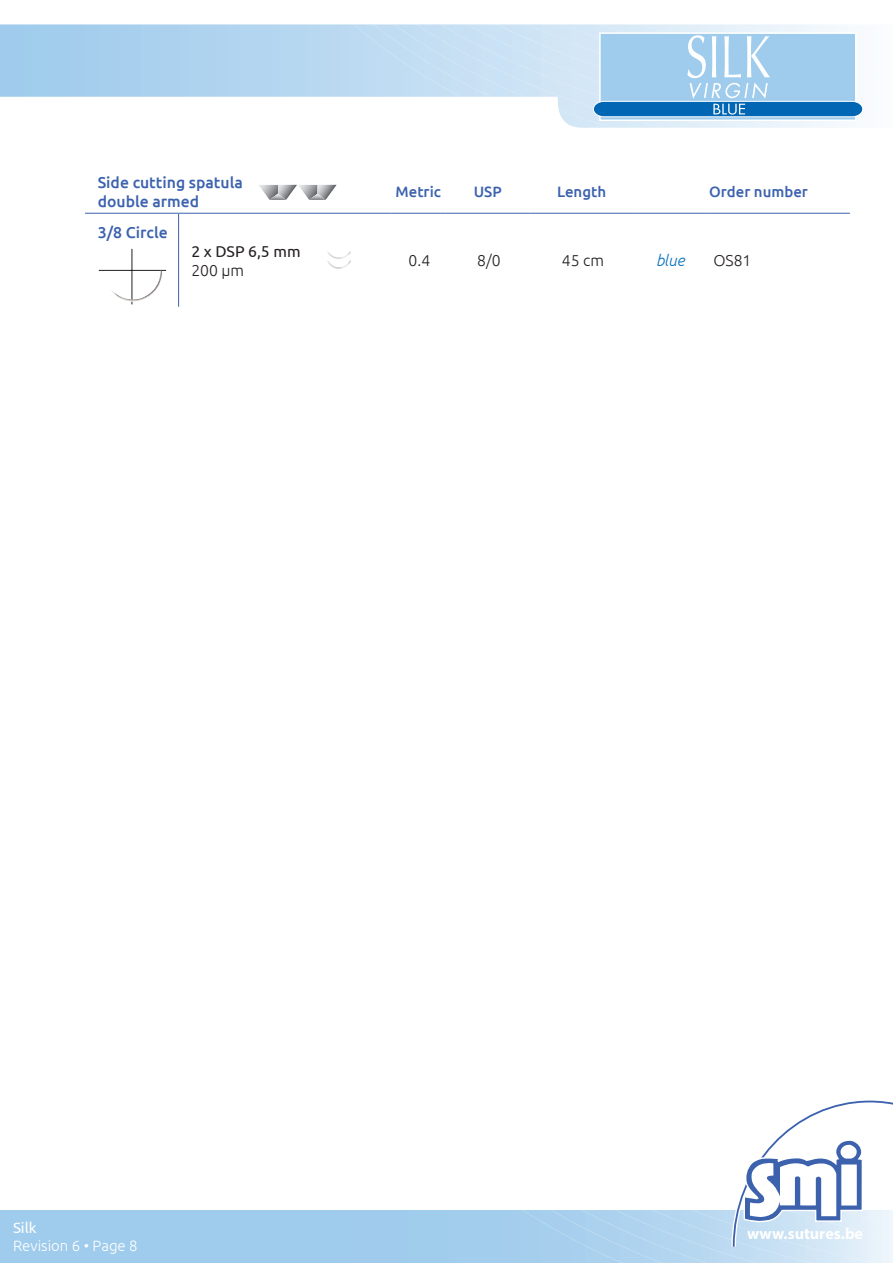
<style>
.page{position:relative;width:893px;height:1263px;background:#fff}
.page>*{position:absolute;margin:0;border:0;box-sizing:border-box;transform-origin:0 0}
.t1{font:700 16.05px "Myriad Pro";color:#fff}
.t2{font:500 15.75px/18.9px "Ubuntu";color:#3c62ae}
.t3{font:300 15.75px "Ubuntu";color:#231f20}
.t4{font:15.75px "Ubuntu";color:#231f20}
.t5{font:italic 300 15.75px "Ubuntu";color:#0671ba}
.t6{font:500 15px "Ubuntu";color:#3c62ae}
.t7{font:300 15px "Ubuntu";color:#fff}
.t8{font:15px "Ubuntu";color:#fff}
</style>
<div class="page">
<div style="left:0;top:1210px;width:893px;height:53px;background:#9fcbec"></div>
<svg style="left:523px;top:1210px;width:370px;height:53px;fill:#b1d4ef"></svg>
<svg style="left:0;top:24px;width:250px;height:73px;background:#a8d0ed"></svg>
<svg style="left:250px;top:24px;width:599px;height:104px"></svg>
<svg style="left:729px;top:1100px;width:164px;height:151px"></svg>
<svg style="left:599px;top:32px;width:256px;height:89px"></svg>
<svg style="left:592px;top:35px;width:271px;height:83px;background:#91c0e4"></svg>
<svg style="left:85px;top:184px;width:765px;height:123px"></svg>
<hr style="left:85px;top:213px;width:94px;height:1px;background:#3c62ae">
<hr style="left:178px;top:214px;width:1px;height:93px;background:#3c62ae">
<hr style="left:179px;top:213px;width:212px;height:1px;background:#3c62ae">
<hr style="left:391px;top:213px;width:54px;height:1px;background:#3c62ae">
<hr style="left:445px;top:213px;width:85px;height:1px;background:#3c62ae">
<hr style="left:530px;top:213px;width:103px;height:1px;background:#3c62ae">
<hr style="left:633px;top:213px;width:72px;height:1px;background:#3c62ae">
<hr style="left:705px;top:213px;width:145px;height:1px;background:#3c62ae">
<svg style="left:259px;top:185px;width:78px;height:15px"></svg>
<hr style="left:132px;top:249px;width:1px;height:55px;background:#231f20">
<hr style="left:99px;top:270px;width:67px;height:1px;background:#231f20">
<img style="left:146px;top:271px;width:14px;height:25px">
<img style="left:328px;top:251px;width:22px;height:8px">
<img style="left:328px;top:261px;width:22px;height:7px">
<p class="t2" style="left:98px;top:173px;width:146px">Side cutting spatula double armed</p>
<p class="t6" style="left:395px;top:183px;width:47px">Metric</p>
<p class="t6" style="left:474px;top:183px;width:29px">USP</p>
<p class="t6" style="left:557px;top:183px;width:50px">Length</p>
<p class="t6" style="left:709px;top:183px;width:100px">Order number</p>
<p class="t2" style="left:98px;top:222px;width:71px">3/8 Circle</p>
<p class="t4" style="left:191px;top:241px;width:111px">2 x DSP 6,5 mm</p>
<p class="t3" style="left:191px;top:260px;width:54px">200 µm</p>
<p class="t3" style="left:409px;top:251px;width:23px">0.4</p>
<p class="t3" style="left:477px;top:251px;width:25px">8/0</p>
<p class="t3" style="left:562px;top:251px;width:44px">45 cm</p>
<p class="t5" style="left:656px;top:251px;width:30px">blue</p>
<p class="t3" style="left:713px;top:251px;width:40px">OS81</p>
<p class="t8" style="left:13px;top:1219px;width:25px">Silk</p>
<p class="t7" style="left:13px;top:1237px;width:126px">Revision 6 • Page 8</p>
<p class="t1" style="left:747px;top:1223px;width:117px">www.sutures.be</p>
</div>
